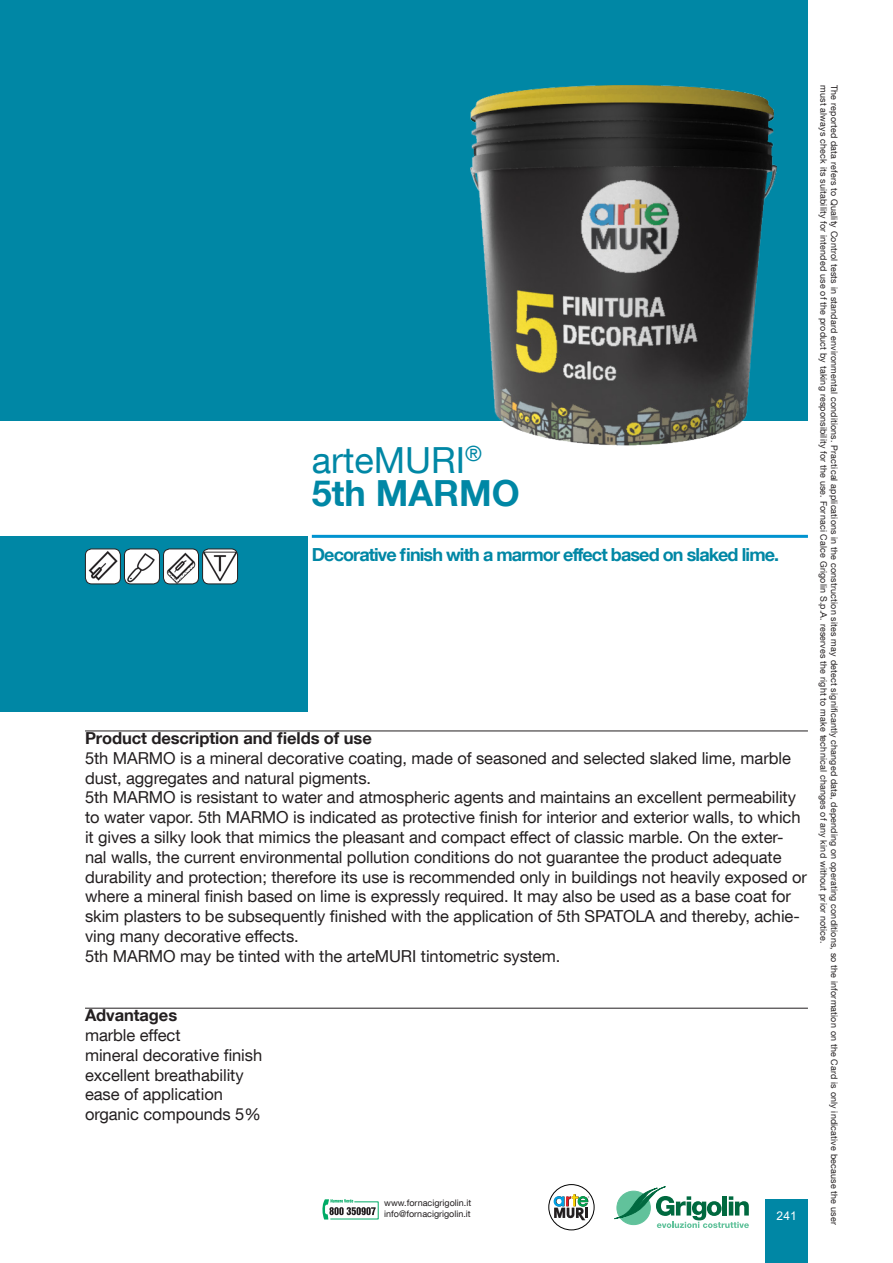
<style>
.page{position:relative;width:893px;height:1263px;background:#fff}
.page>*{position:absolute;margin:0;border:0;box-sizing:border-box;transform-origin:0 0}
.t1{font:36px/33px "Helvetica Neue LT Com";color:#0087a5}
.TiolettoScheda{font:700 18px "Helvetica Neue LT Com";letter-spacing:-.05em;color:#0087a5}
.TestoScheda{font:16.5px/19.8px "Helvetica Neue LT Com";letter-spacing:-.005em;color:#231f20}
.TiolettoScheda-2{font:700 16.5px "Helvetica Neue LT Com";letter-spacing:-.005em;color:#231f20}
.t2{font:12px "Arial";color:#fff}
.t3{font:9px "Helvetica Neue LT Com";letter-spacing:.02em;color:#231f20}
.t4{font:9px/10.8px "Helvetica Neue LT Com";color:#231f20}
.s1{font-weight:700}
</style>
<div class="page">
<svg style="left:614px;top:1186px;width:135px;height:42px"></svg>
<svg style="left:322px;top:1199px;width:57px;height:20px"></svg>
<div style="left:765px;top:1199px;width:43px;height:64px;background:#0087a5"></div>
<svg style="left:554px;top:1194px;width:35px;height:26px"></svg>
<div style="left:549px;top:1184px;width:45px;height:46px;border:1px solid #000;border-radius:50%"></div>
<div style="left:0;top:536px;width:307px;height:176px;background:#0087a5"></div>
<img style="left:85px;top:549px;width:35px;height:34px">
<div style="left:85px;top:549px;width:36px;height:35px;border:1px solid #231f20;border-radius:6px"></div>
<img style="left:124px;top:550px;width:35px;height:34px">
<div style="left:124px;top:549px;width:36px;height:35px;border:1px solid #231f20;border-radius:6px"></div>
<img style="left:164px;top:550px;width:34px;height:34px">
<div style="left:163px;top:549px;width:36px;height:35px;border:1px solid #231f20;border-radius:6px"></div>
<svg style="left:203px;top:549px;width:35px;height:35px"></svg>
<img style="left:204px;top:552px;width:32px;height:29px">
<div style="left:202px;top:549px;width:36px;height:35px;border:1px solid #231f20;border-radius:6px"></div>
<hr style="left:85px;top:731px;width:723px;height:1px;background:#231f20">
<hr style="left:85px;top:1008px;width:723px;height:1px;background:#231f20">
<hr style="left:312px;top:535px;width:496px;height:3px;background:#0093d0">
<div style="left:0;top:0;width:808px;height:420px;background:#0087a5"></div>
<img style="left:470px;top:85px;width:306px;height:360px">
<p class="t1" style="left:312px;top:442px;width:210px">arteMURI<sup>®<br></sup><span class="s1">5th MARMO</span></p>
<p class="TiolettoScheda" style="left:312px;top:544px;width:469px">Decorative finish with a marmor effect based on slaked lime.</p>
<p class="TiolettoScheda-2" style="left:85px;top:727px;width:288px">Product description and fields of use</p>
<p class="TestoScheda" style="left:85px;top:747px;width:707px">5th MARMO is a mineral decorative coating, made of seasoned and selected slaked lime, marble dust, aggregates and natural pigments.</p>
<p class="TestoScheda" style="left:85px;top:787px;width:723px">5th MARMO is resistant to water and atmospheric agents and maintains an excellent permeability to water vapor. 5th MARMO is indicated as protective finish for interior and exterior walls, to which it gives a silky look that mimics the pleasant and compact effect of classic marble. On the exter&shy;nal walls, the current environmental pollution conditions do not guarantee the product adequate durability and protection; therefore its use is recommended only in buildings not heavily exposed or where a mineral finish based on lime is expressly required. It may also be used as a base coat for skim plasters to be subsequently finished with the application of 5th SPATOLA and thereby, achie&shy;ving many decorative effects.</p>
<p class="TestoScheda" style="left:85px;top:945px;width:477px">5th MARMO may be tinted with the arteMURI tintometric system.</p>
<p class="TiolettoScheda-2" style="left:85px;top:1005px;width:94px">Advantages</p>
<p class="TestoScheda" style="left:85px;top:1025px;width:97px">marble effect</p>
<p class="TestoScheda" style="left:85px;top:1044px;width:179px">mineral decorative finish</p>
<p class="TestoScheda" style="left:85px;top:1064px;width:160px">excellent breathability</p>
<p class="TestoScheda" style="left:85px;top:1084px;width:139px">ease of application</p>
<p class="TestoScheda" style="left:85px;top:1104px;width:177px">organic compounds 5%</p>
<p class="t4" style="left:384px;top:1197px;width:88px">www.fornacigrigolin.it info@fornacigrigolin.it</p>
<p class="t2" style="left:776px;top:1207px;width:22px">241</p>
<p class="t3" style="left:829px;top:85px;width:860px;rotate:90deg">must always check its suitability for intended use of the product by taking responsibility for the use. Fornaci Calce Grigolin S.p.A. reserves the right to make technical changes of any kind without prior notice.</p>
<p class="t3" style="left:840px;top:85px;width:1141px;rotate:90deg">The reported data refers to Quality Control tests in standard environmental conditions. Practical applications in the construction sites may detect significantly changed data, depending on operating conditions, so the information on the Card is only indicative because the user</p>
</div>
